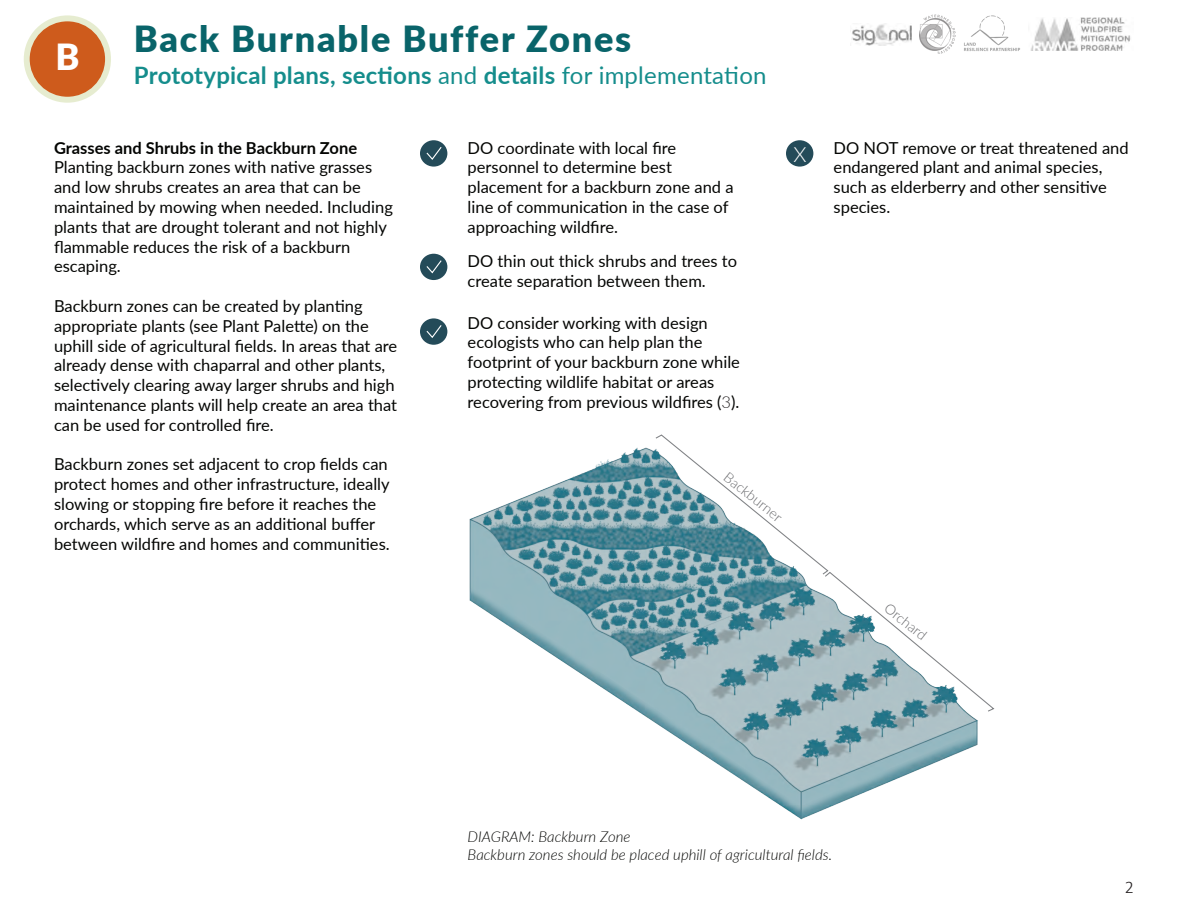
<style>
.page{position:relative;width:1188px;height:918px;background:#fff}
.page>*{position:absolute;margin:0;border:0;box-sizing:border-box;transform-origin:0 0}
.t1{font:900 36px "Lato";letter-spacing:.05em;color:#09646a}
.t2{font:900 36px "Lato";color:#fff}
.t3{font:700 24px "Lato";letter-spacing:.01em;color:#158d8c}
.t4{font:300 21px "Lato";color:#fff}
.t5{font:300 18px "Calibri";color:#231f20}
.t6{font:16.5px/19.8px "Lato";color:#040503}
.t7{font:italic 300 15px/18px "Lato";color:#040503}
.t8{font:300 14.25px "Lato";color:#6c6d70}
.s1{font-weight:400}
.s2{font-weight:700}
.s3{font-weight:300;color:#231f20}
</style>
<div class="page">
<svg style="left:24px;top:15px;width:87px;height:88px;background:#e6eacf"></svg>
<div style="left:30px;top:21px;width:75px;height:76px;background:#ce5b1c;border-radius:50%"></div>
<img style="left:919px;top:15px;width:36px;height:39px">
<img style="left:964px;top:15px;width:56px;height:36px">
<img style="left:1030px;top:18px;width:101px;height:33px">
<img style="left:851px;top:23px;width:61px;height:22px">
<div style="left:420px;top:254px;width:27px;height:26px;background:#244b59;border-radius:50%"></div>
<svg style="left:426px;top:260px;width:16px;height:14px"></svg>
<div style="left:420px;top:318px;width:27px;height:27px;background:#244b59;border-radius:50%"></div>
<svg style="left:426px;top:324px;width:22px;height:17px"></svg>
<div style="left:786px;top:140px;width:27px;height:27px;background:#244b59;border-radius:50%"></div>
<div style="left:420px;top:140px;width:27px;height:27px;background:#244b59;border-radius:50%"></div>
<svg style="left:425px;top:147px;width:20px;height:20px"></svg>
<img style="left:469px;top:447px;width:509px;height:373px">
<svg style="left:654px;top:434px;width:341px;height:279px"></svg>
<p class="t2" style="left:55px;top:29px;width:26px">B</p>
<h1 class="t1" style="left:134px;top:11px;width:499px">Back Burnable Buffer Zones</h1>
<h2 class="t3" style="left:134px;top:58px;width:634px">Prototypical plans, sections <span class="s1">and</span> details <span class="s1">for implementation</span></h2>
<p class="t6" style="left:54px;top:137px;width:340px"><span class="s2">Grasses and Shrubs in the Backburn Zone </span>Planting backburn zones with native grasses and low shrubs creates an area that can be maintained by mowing when needed. Including plants that are drought tolerant and not highly flammable reduces the risk of a backburn escaping.</p>
<p class="t6" style="left:54px;top:295px;width:345px">Backburn zones can be created by planting appropriate plants (see Plant Palette) on the uphill side of agricultural fields. In areas that are already dense with chaparral and other plants, selectively clearing away larger shrubs and high maintenance plants will help create an area that can be used for controlled fire.</p>
<p class="t6" style="left:54px;top:454px;width:337px">Backburn zones set adjacent to crop fields can protect homes and other infrastructure, ideally slowing or stopping fire before it reaches the orchards, which serve as an additional buffer between wildfire and homes and communities.</p>
<p class="t6" style="left:468px;top:137px;width:267px">DO coordinate with local fire personnel to determine best placement for a backburn zone and a line of communication in the case of approaching wildfire.</p>
<p class="t6" style="left:468px;top:250px;width:271px">DO thin out thick shrubs and trees to create separation between them.</p>
<p class="t6" style="left:468px;top:312px;width:274px">DO consider working with design ecologists who can help plan the footprint of your backburn zone while protecting wildlife habitat or areas recovering from previous wildfires (<span class="s3">3</span>).</p>
<p class="t4" style="left:794px;top:139px;width:15px">X</p>
<p class="t8" style="left:732px;top:467px;width:72px;rotate:38deg">Backburner</p>
<p class="t6" style="left:834px;top:137px;width:297px">DO NOT remove or treat threatened and endangered plant and animal species, such as elderberry and other sensitive species.</p>
<p class="t8" style="left:892px;top:599px;width:51px;rotate:38deg">Orchard</p>
<p class="t7" style="left:468px;top:827px;width:366px">DIAGRAM: Backburn Zone<br>Backburn zones should be placed uphill of agricultural fields.</p>
<p class="t5" style="left:1125px;top:875px;width:11px">2</p>
</div>
